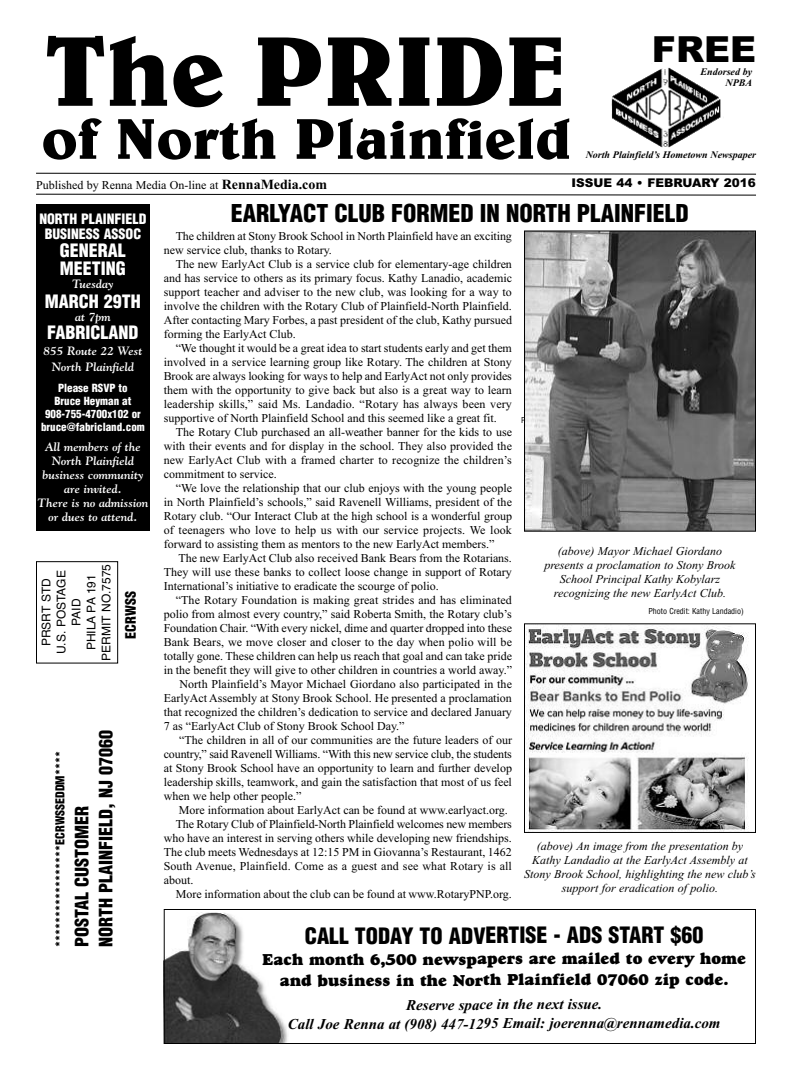
<style>
.page{position:relative;width:792px;height:1080px;background:#fff}
.page>*{position:absolute;margin:0;border:0;box-sizing:border-box;transform-origin:0 0}
.t1{font:700 100px "Belwe";color:#000}
.t2{font:700 58px "Belwe";color:#000}
.t3{font:900 36px "Arial";color:#000}
.t4{font:900 condensed 24px "Helvetica";color:#000}
.t5{font:900 condensed 22px "Helvetica";color:#000}
.t6{font:900 condensed 18px/24px "Helvetica";color:#000}
.t7{font:900 condensed 18px/18px "Helvetica";color:#fff}
.t8{font:16px/21px "Goudy Heavyface";color:#000;text-align:center}
.t9{font:italic 700 15px/19px "Times New Roman";color:#000;text-align:center}
.t10{font:900 condensed 14px/15px "Helvetica";color:#fff;text-align:center}
.t11{font:900 condensed 14px "Helvetica";color:#000}
.t12{font:12px/14px "Times New Roman";color:#000;text-align:justify}
.t13{font:italic 12px/14px "Times New Roman";color:#000;text-align:center}
.t14{font:italic 700 12px/14px "Goudy";color:#fff;text-align:center}
.t15{font:12px/15px "Helvetica";color:#000;text-align:center}
.t16{font:900 condensed 12px "Helvetica";color:#000}
.t17{font:900 12px "Arial";color:#000}
.t18{font:900 condensed 11px/13px "Helvetica";color:#fff;text-align:center}
.t19{font:italic 700 10px/11px "Times New Roman";color:#000;text-align:right}
.t20{font:condensed 8px "Helvetica";color:#000}
.s1{font-weight:700;font-size:14px}
</style>
<div class="page">
<svg style="left:36px;top:172px;width:720px;height:3px"></svg>
<svg style="left:36px;top:193px;width:720px;height:3px"></svg>
<img style="left:611px;top:67px;width:110px;height:81px">
<div style="left:36px;top:561px;width:82px;height:103px;border:1px solid #000"></div>
<img style="left:166px;top:913px;width:122px;height:129px">
<div style="left:164px;top:909px;width:592px;height:135px;border:1px solid #000"></div>
<div style="left:36px;top:204px;width:114px;height:327px;background:#000"></div>
<img style="left:526px;top:233px;width:228px;height:297px">
<div style="left:524px;top:231px;width:232px;height:301px;border:1px solid #000"></div>
<img style="left:526px;top:625px;width:223px;height:206px">
<div style="left:524px;top:623px;width:232px;height:210px;border:1px solid #000"></div>
<h1 class="t1" style="left:45px;top:37px;width:524px">The PRIDE</h1>
<h2 class="t2" style="left:41px;top:119px;width:531px">of North Plainfield</h2>
<h3 class="t3" style="left:652px;top:28px;width:106px">FREE</h3>
<p class="t19" style="left:701px;top:66px;width:53px">Endorsed by<br>NPBA</p>
<p class="t19" style="left:586px;top:149px;width:172px">North Plainfield’s Hometown Newspaper</p>
<p class="t12" style="left:36px;top:178px;width:293px">Published by Renna Media On-line at <span class="s1">RennaMedia.com</span></p>
<p class="t17" style="left:571px;top:176px;width:186px">ISSUE 44 • FEBRUARY 2016</p>
<p class="t10" style="left:39px;top:212px;width:109px">NORTH PLAINFIELD<br>BUSINESS ASSOC</p>
<h3 class="t7" style="left:60px;top:242px;width:68px">GENERAL<br>MEETING</h3>
<p class="t14" style="left:72px;top:277px;width:43px">Tuesday</p>
<h3 class="t7" style="left:45px;top:293px;width:97px">MARCH 29TH</h3>
<p class="t14" style="left:75px;top:310px;width:37px">at 7pm</p>
<h3 class="t7" style="left:47px;top:324px;width:93px">FABRICLAND</h3>
<p class="t14" style="left:43px;top:343px;width:101px;line-height:16px">855 Route 22 West<br>North Plainfield</p>
<p class="t18" style="left:41px;top:382px;width:105px">Please RSVP to<br>Bruce Heyman at<br>908-755-4700x102 or bruce@fabricland.com</p>
<p class="t14" style="left:37px;top:440px;width:113px">All members of the<br>North Plainfield business community are invited.<br>There is no admission or dues to attend.</p>
<p class="t15" style="left:39px;top:661px;width:98px;rotate:-90deg">PRSRT STD<br>U.S. POSTAGE<br>PAID<br>PHILA PA 191<br>PERMIT NO.7575</p>
<p class="t11" style="left:123px;top:639px;width:49px;rotate:-90deg">ECRWSS</p>
<p class="t16" style="left:53px;top:947px;width:197px;rotate:-90deg">*****************ECRWSSEDDM****</p>
<h3 class="t6" style="left:70px;top:947px;width:218px;rotate:-90deg">POSTAL CUSTOMER<br>NORTH PLAINFIELD, NJ 07060</h3>
<h3 class="t4" style="left:231px;top:200px;width:460px">EARLYACT CLUB FORMED IN NORTH PLAINFIELD</h3>
<p class="t12" style="left:164px;top:229px;width:350px;text-indent:12px">The children at Stony Brook School in North Plainfield have an exciting new service club, thanks to Rotary.</p>
<p class="t12" style="left:164px;top:257px;width:350px;text-indent:12px">The new EarlyAct Club is a service club for elementary-age children and has service to others as its primary focus. Kathy Lanadio, academic support teacher and adviser to the new club, was looking for a way to involve the children with the Rotary Club of Plainfield-North Plainfield.<br>After contacting Mary Forbes, a past president of the club, Kathy pursued forming the EarlyAct Club.</p>
<p class="t12" style="left:164px;top:341px;width:350px;text-indent:12px">“We thought it would be a great idea to start students early and get them involved in a service learning group like Rotary. The children at Stony Brook are always looking for ways to help and EarlyAct not only provides them with the opportunity to give back but also is a great way to learn leadership skills,” said Ms. Landadio. “Rotary has always been very supportive of North Plainfield School and this seemed like a great fit.</p>
<p class="t12" style="left:164px;top:425px;width:350px;text-indent:12px">The Rotary Club purchased an all-weather banner for the kids to use with their events and for display in the school. They also provided the new EarlyAct Club with a framed charter to recognize the children’s commitment to service.</p>
<p class="t12" style="left:164px;top:481px;width:350px;text-indent:12px">“We love the relationship that our club enjoys with the young people in North Plainfield’s schools,” said Ravenell Williams, president of the Rotary club. “Our Interact Club at the high school is a wonderful group of teenagers who love to help us with our service projects. We look forward to assisting them as mentors to the new EarlyAct members.”</p>
<p class="t12" style="left:164px;top:551px;width:350px;text-indent:15px">The new EarlyAct Club also received Bank Bears from the Rotarians.<br>They will use these banks to collect loose change in support of Rotary International’s initiative to eradicate the scourge of polio.</p>
<p class="t12" style="left:176px;top:593px;width:338px">“The Rotary Foundation is making great strides and has eliminated</p>
<p class="t12" style="left:164px;top:607px;width:350px">polio from almost every country,” said Roberta Smith, the Rotary club’s</p>
<p class="t12" style="left:164px;top:621px;width:350px">Foundation Chair. “With every nickel, dime and quarter dropped into these</p>
<p class="t12" style="left:164px;top:635px;width:350px">Bank Bears, we move closer and closer to the day when polio will be</p>
<p class="t12" style="left:164px;top:649px;width:350px">totally gone. These children can help us reach that goal and can take pride</p>
<p class="t12" style="left:164px;top:663px;width:350px">in the benefit they will give to other children in countries a world away.”</p>
<p class="t12" style="left:179px;top:677px;width:334px">North Plainfield’s Mayor Michael Giordano also participated in the</p>
<p class="t12" style="left:164px;top:691px;width:350px">EarlyAct Assembly at Stony Brook School. He presented a proclamation</p>
<p class="t12" style="left:164px;top:705px;width:350px">that recognized the children’s dedication to service and declared January</p>
<p class="t12" style="left:164px;top:719px;width:242px">7 as “EarlyAct Club of Stony Brook School Day.”</p>
<p class="t12" style="left:179px;top:733px;width:334px">“The children in all of our communities are the future leaders of our</p>
<p class="t12" style="left:164px;top:747px;width:350px">country,” said Ravenell Williams. “With this new service club, the students</p>
<p class="t12" style="left:164px;top:761px;width:350px">at Stony Brook School have an opportunity to learn and further develop</p>
<p class="t12" style="left:164px;top:775px;width:350px">leadership skills, teamwork, and gain the satisfaction that most of us feel</p>
<p class="t12" style="left:164px;top:789px;width:139px">when we help other people.”</p>
<p class="t12" style="left:179px;top:803px;width:331px">More information about EarlyAct can be found at www.earlyact.org.</p>
<p class="t12" style="left:176px;top:817px;width:338px">The Rotary Club of Plainfield-North Plainfield welcomes new members</p>
<p class="t12" style="left:164px;top:831px;width:350px">who have an interest in serving others while developing new friendships.</p>
<p class="t12" style="left:164px;top:845px;width:350px">The club meets Wednesdays at 12:15 PM in Giovanna’s Restaurant, 1462</p>
<p class="t12" style="left:164px;top:859px;width:350px">South Avenue, Plainfield. Come as a guest and see what Rotary is all</p>
<p class="t12" style="left:164px;top:873px;width:31px">about.</p>
<p class="t12" style="left:176px;top:887px;width:338px">More information about the club can be found at www.RotaryPNP.org.</p>
<p class="t13" style="left:544px;top:544px;width:193px">(above) Mayor Michael Giordano presents a proclamation to Stony Brook School Principal Kathy Kobylarz recognizing the new EarlyAct Club.</p>
<p class="t20" style="left:648px;top:606px;width:97px">Photo Credit: Kathy Landadio)</p>
<p class="t13" style="left:524px;top:839px;width:233px">(above) An image from the presentation by Kathy Landadio at the EarlyAct Assembly at Stony Brook School, highlighting the new club’s support for eradication of polio.</p>
<h3 class="t5" style="left:305px;top:923px;width:400px">CALL TODAY TO ADVERTISE - ADS START $60</h3>
<h3 class="t8" style="left:262px;top:950px;width:485px">Each month 6,500 newspapers are mailed to every home and business in the North Plainfield 07060 zip code.</h3>
<p class="t9" style="left:288px;top:995px;width:434px">Reserve space in the next issue.<br>Call Joe Renna at (908) 447-1295 Email: joerenna@rennamedia.com</p>
</div>
